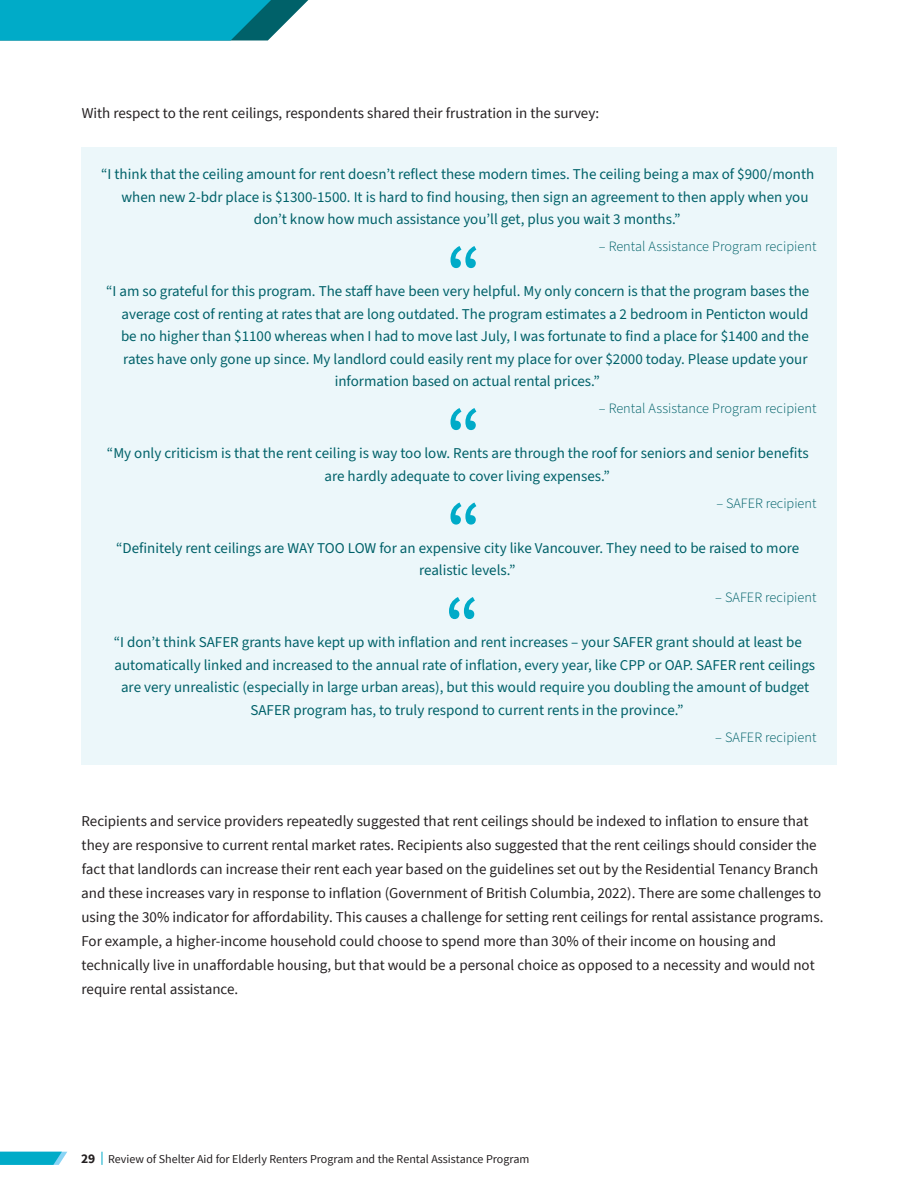
<style>
.page{position:relative;width:918px;height:1188px;background:#fff}
.page>*{position:absolute;margin:0;border:0;box-sizing:border-box;transform-origin:0 0}
.Quotes{font:600 72px "Source Sans 3";color:#00abc8}
.Quotes-2{font:15px/22.5px "Source Sans 3";color:#006169;text-align:center}
.Body{font:15px/24px "Source Sans Pro";color:#231f20}
.Source{font:15px "Source Sans Pro";color:#231f20}
.Quote_name{font:300 14.25px "Source Sans 3";letter-spacing:.005em;color:#006169}
.t1{font:12px "Source Sans Pro";color:#231f20}
.s1{font-weight:700;font-size:13.5px}
.s2{font-weight:700;font-size:14.7px;color:#fff}
</style>
<div class="page">
<svg style="left:102px;top:1152px;width:1px;height:13px"></svg>
<svg style="left:0;top:1152px;width:67px;height:13px"></svg>
<svg style="left:0;top:0;width:309px;height:40px;background:#10a7c0"></svg>
<div style="left:81px;top:147px;width:756px;height:618px;background:#ecf7fa"></div>
<p class="Source" style="left:82px;top:104px;width:519px">With respect to the rent ceilings, respondents shared their frustration in the survey:</p>
<p class="Quotes-2" style="left:101px;top:163px;width:715px">“I think that the ceiling amount for rent doesn’t reflect these modern times. The ceiling being a max of $900/month</p>
<p class="Quotes-2" style="left:122px;top:186px;width:689px">when new 2-bdr place is $1300-1500. It is hard to find housing, then sign an agreement to then apply when you</p>
<p class="Quotes-2" style="left:254px;top:208px;width:428px">don’t know how much assistance you’ll get, plus you wait 3 months.”</p>
<p class="Quote_name" style="left:599px;top:238px;width:219px">– Rental Assistance Program recipient</p>
<p class="Quotes-2" style="left:106px;top:280px;width:705px">“I am so grateful for this program. The staff have been very helpful. My only concern is that the program bases the</p>
<p class="Quotes" style="left:446px;top:226px;width:36px">“</p>
<p class="Quotes-2" style="left:121px;top:303px;width:689px">average cost of renting at rates that are long outdated. The program estimates a 2 bedroom in Penticton would be no higher than $1100 whereas when I had to move last July, I was fortunate to find a place for $1400 and the rates have only gone up since. My landlord could easily rent my place for over $2000 today. Please update your information based on actual rental prices.”</p>
<p class="Quote_name" style="left:599px;top:400px;width:219px">– Rental Assistance Program recipient</p>
<p class="Quotes-2" style="left:107px;top:442px;width:703px">“My only criticism is that the rent ceiling is way too low. Rents are through the roof for seniors and senior benefits</p>
<p class="Quotes" style="left:446px;top:388px;width:36px">“</p>
<p class="Quotes-2" style="left:325px;top:465px;width:287px">are hardly adequate to cover living expenses.”</p>
<p class="Quote_name" style="left:716px;top:495px;width:102px">– SAFER recipient</p>
<p class="Quotes-2" style="left:116px;top:537px;width:685px">“Definitely rent ceilings are WAY TOO LOW for an expensive city like Vancouver. They need to be raised to more</p>
<p class="Quotes" style="left:446px;top:483px;width:36px">“</p>
<p class="Quotes-2" style="left:419px;top:559px;width:98px">realistic levels.”</p>
<p class="Quote_name" style="left:715px;top:589px;width:103px">– SAFER recipient</p>
<p class="Quotes-2" style="left:114px;top:631px;width:690px">“I don’t think SAFER grants have kept up with inflation and rent increases – your SAFER grant should at least be</p>
<p class="Quotes" style="left:445px;top:577px;width:36px">“</p>
<p class="Quotes-2" style="left:115px;top:654px;width:702px">automatically linked and increased to the annual rate of inflation, every year, like CPP or OAP. SAFER rent ceilings are very unrealistic (especially in large urban areas), but this would require you doubling the amount of budget<br>SAFER program has, to truly respond to current rents in the province.”</p>
<p class="Quote_name" style="left:715px;top:729px;width:103px">– SAFER recipient</p>
<p class="Body" style="left:81px;top:809px;width:744px">Recipients and service providers repeatedly suggested that rent ceilings should be indexed to inflation to ensure that they are responsive to current rental market rates. Recipients also suggested that the rent ceilings should consider the fact that landlords can increase their rent each year based on the guidelines set out by the Residential Tenancy Branch and these increases vary in response to inflation (Government of British Columbia, 2022). There are some challenges to using the 30% indicator for affordability. This causes a challenge for setting rent ceilings for rental assistance programs.<br>For example, a higher-income household could choose to spend more than 30% of their income on housing and technically live in unaffordable housing, but that would be a personal choice as opposed to a necessity and would not require rental assistance.</p>
<p class="t1" style="left:81px;top:1151px;width:450px"><span class="s1">29</span><span class="s2">A</span> Review of Shelter Aid for Elderly Renters Program and the Rental Assistance Program</p>
</div>
